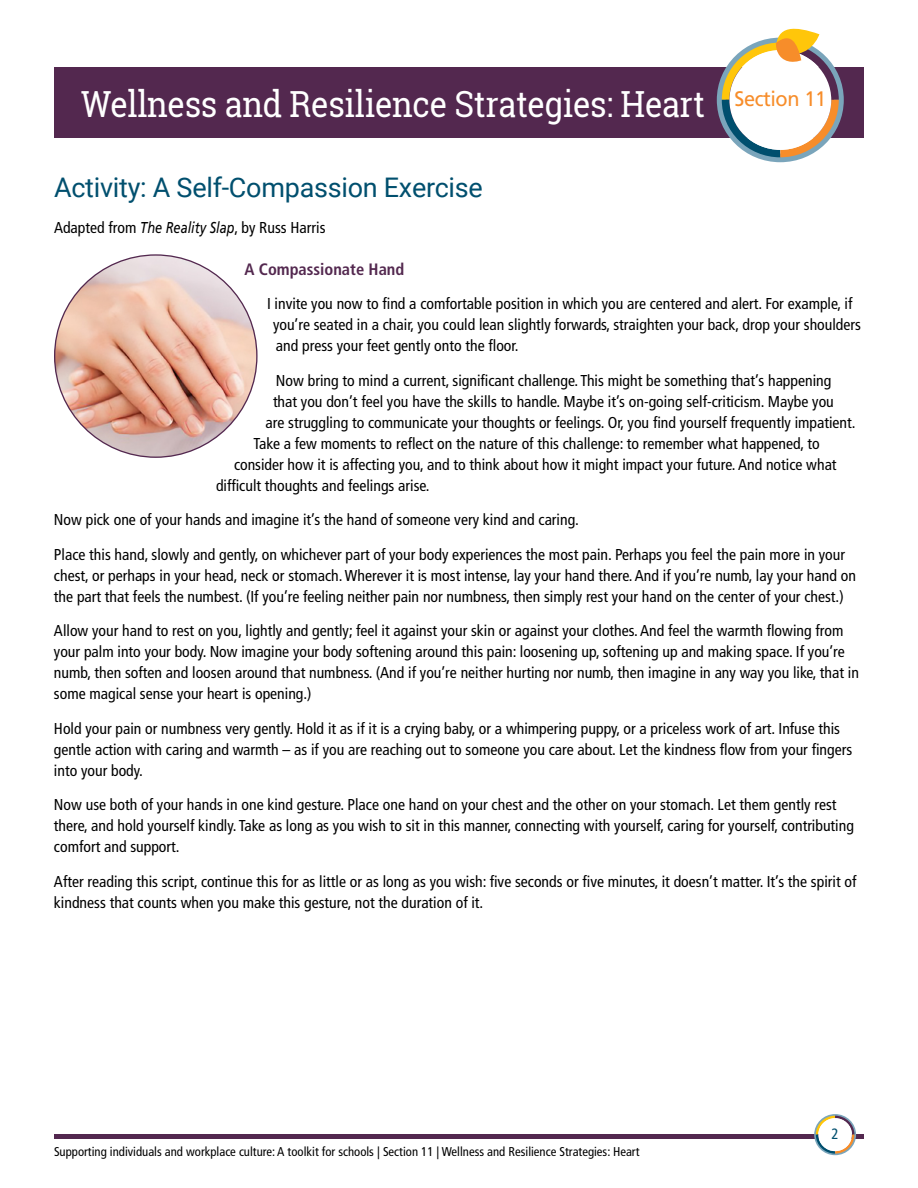
<style>
.page{position:relative;width:918px;height:1188px;background:#fff}
.page>*{position:absolute;margin:0;border:0;box-sizing:border-box;transform-origin:0 0}
.t1{font:36px "Roboto Slab";letter-spacing:-.01em;color:#fff;scale:.9 1}
.t2{font:27px "Roboto";letter-spacing:-.01em;color:#004f6e}
.t3{font:21px "Frutiger LT Std";letter-spacing:-.02em;color:#f78d2a;scale:.95 1}
.t4{font:700 condensed 16.5px "Frutiger LT Std";color:#53284f}
.t5{font:condensed 15.75px/21px "Frutiger LT Std";color:#000}
.t6{font:condensed 15px "Frutiger LT Std";color:#004f6e}
.t7{font:condensed 12.75px "Frutiger LT Std";color:#000}
.s1{font-style:italic;font-stretch:normal}
</style>
<div class="page">
<div style="left:54px;top:68px;width:810px;height:70px;background:#53284f"></div>
<hr style="left:54px;top:1134px;width:810px;height:4px;background:#53284f">
<svg style="left:814px;top:1114px;width:42px;height:41px"></svg>
<div style="left:818px;top:1118px;width:34px;height:33px;background:#fff;border-radius:50%"></div>
<svg style="left:717px;top:28px;width:127px;height:134px"></svg>
<img style="left:55px;top:255px;width:202px;height:202px;border-radius:101px">
<h1 class="t1" style="left:81px;top:79px;width:695px">Wellness and Resilience Strategies: Heart</h1>
<h3 class="t3" style="left:734px;top:86px;width:98px">Section 11</h3>
<h2 class="t2" style="left:54px;top:169px;width:430px">Activity: A Self-Compassion Exercise</h2>
<p class="t5" style="left:54px;top:218px;width:273px">Adapted from <span class="s1">The Reality Slap</span>, by Russ Harris</p>
<p class="t4" style="left:244px;top:259px;width:161px">A Compassionate Hand</p>
<p class="t5" style="left:273px;top:293px;width:590px;text-indent:-6px">I invite you now to find a comfortable position in which you are centered and alert. For example, if you’re seated in a chair, you could lean slightly forwards, straighten your back, drop your shoulders and press your feet gently onto the floor.</p>
<p class="t5" style="left:276px;top:370px;width:557px">Now bring to mind a current, significant challenge. This might be something that’s happening</p>
<p class="t5" style="left:273px;top:391px;width:562px">that you don’t feel you have the skills to handle. Maybe it’s on-going self-criticism. Maybe you</p>
<p class="t5" style="left:266px;top:412px;width:592px">are struggling to communicate your thoughts or feelings. Or, you find yourself frequently impatient.</p>
<p class="t5" style="left:254px;top:433px;width:568px">Take a few moments to reflect on the nature of this challenge: to remember what happened, to</p>
<p class="t5" style="left:234px;top:454px;width:604px">consider how it is affecting you, and to think about how it might impact your future. And notice what</p>
<p class="t5" style="left:216px;top:475px;width:215px">difficult thoughts and feelings arise.</p>
<p class="t5" style="left:54px;top:503px;width:793px;line-height:34.5px">Now pick one of your hands and imagine it’s the hand of someone very kind and caring.<br>Place this hand, slowly and gently, on whichever part of your body experiences the most pain. Perhaps you feel the pain more in your</p>
<p class="t5" style="left:54px;top:565px;width:803px">chest, or perhaps in your head, neck or stomach. Wherever it is most intense, lay your hand there. And if you’re numb, lay your hand on the part that feels the numbest. (If you’re feeling neither pain nor numbness, then simply rest your hand on the center of your chest.)</p>
<p class="t5" style="left:54px;top:620px;width:806px">Allow your hand to rest on you, lightly and gently; feel it against your skin or against your clothes. And feel the warmth flowing from your palm into your body. Now imagine your body softening around this pain: loosening up, softening up and making space. If you’re numb, then soften and loosen around that numbness. (And if you’re neither hurting nor numb, then imagine in any way you like, that in some magical sense your heart is opening.)</p>
<p class="t5" style="left:54px;top:718px;width:800px">Hold your pain or numbness very gently. Hold it as if it is a crying baby, or a whimpering puppy, or a priceless work of art. Infuse this gentle action with caring and warmth – as if you are reaching out to someone you care about. Let the kindness flow from your fingers into your body.</p>
<p class="t5" style="left:54px;top:794px;width:801px">Now use both of your hands in one kind gesture. Place one hand on your chest and the other on your stomach. Let them gently rest there, and hold yourself kindly. Take as long as you wish to sit in this manner, connecting with yourself, caring for yourself, contributing comfort and support.</p>
<p class="t5" style="left:54px;top:871px;width:804px">After reading this script, continue this for as little or as long as you wish: five seconds or five minutes, it doesn’t matter. It’s the spirit of kindness that counts when you make this gesture, not the duration of it.</p>
<p class="t7" style="left:54px;top:1144px;width:587px">Supporting individuals and workplace culture: A toolkit for schools | Section 11 | Wellness and Resilience Strategies: Heart</p>
<p class="t6" style="left:832px;top:1125px;width:9px">2</p>
</div>
